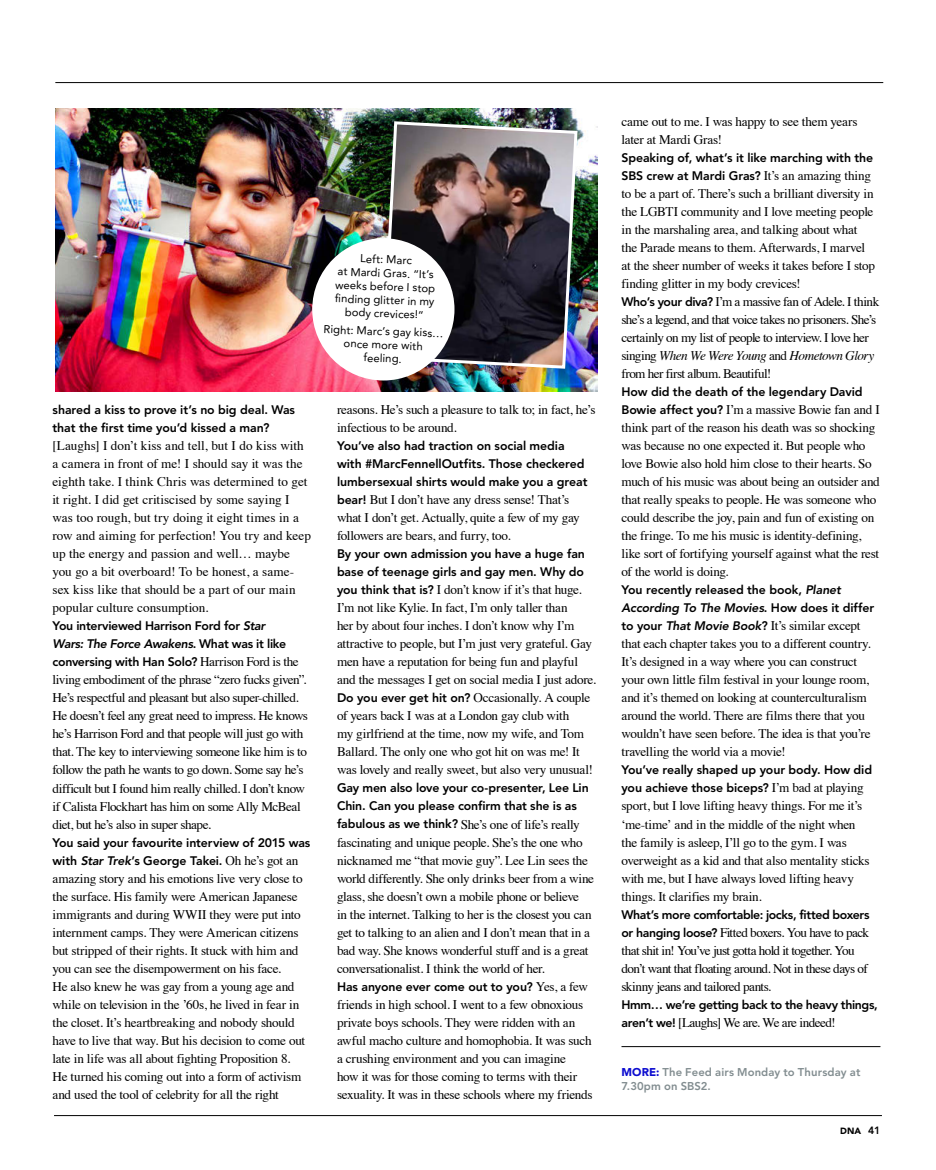
<style>
.page{position:relative;width:936px;height:1170px;background:#fff}
.page>*{position:absolute;margin:0;border:0;box-sizing:border-box;transform-origin:0 0}
.t1{font:13.2px/18px "Times";letter-spacing:-.02em;color:#000}
.t2{font:13.2px/18px "Times";color:#000}
.t3{font:13.2px/18px "Times";letter-spacing:-.045em;color:#000}
.t4{font:13.2px "Times";letter-spacing:-.04em;color:#000}
.t5{font:800 12.3px/18px "Avenir LT Std";letter-spacing:-.01em;color:#000}
.t6{font:800 12.3px "Avenir LT Std";letter-spacing:-.03em;color:#000}
.t7{font:11.25px/13.5px "Avenir LT Std";color:#000;text-align:center}
.t8{font:800 11.25px/13.5px "Avenir LT Std";letter-spacing:.01em;color:#828d90}
.t9{font:900 9px "Avenir LT Std";color:#000}
.s1{font-style:italic}
.s2{font-family:"Times";font-weight:400;font-size:13.2px}
.s3{font-family:"Avenir LT Std";font-weight:800;font-size:12.3px}
.s4{font-family:"Avenir LT Std";font-weight:800;font-style:italic;font-size:12.3px}
.s5{font-weight:900;color:#0d0dd0}
.s6{font-weight:800;font-size:10.5px}
</style>
<div class="page">
<hr style="left:54px;top:1115px;width:827px;height:1px;background:#000">
<img style="left:55px;top:108px;width:542px;height:283px">
<hr style="left:55px;top:82px;width:828px;height:1px;background:#000">
<img style="left:380px;top:120px;width:199px;height:250px">
<div style="left:312px;top:238px;width:142px;height:142px;background:#fff;border-radius:50%"></div>
<hr style="left:621px;top:1046px;width:259px;height:1px;background:#000">
<p class="t7" style="left:336px;top:251px;width:102px;rotate:2deg">Left: Marc<br>at Mardi Gras. “It’s weeks before I stop fi nding glitter in my body crevices!”</p>
<p class="t7" style="left:324px;top:322px;width:121px;rotate:2deg">Right: Marc’s gay kiss… once more with feeling.</p>
<p class="t5" style="left:52px;top:401px;width:244px">shared a kiss to prove it’s no big deal. Was that the first time you’d kissed a man?</p>
<p class="t2" style="left:52px;top:435px;width:260px">[Laughs] I don’t kiss and tell, but I do kiss with a camera in front of me! I should say it was the eighth take. I think Chris was determined to get it right. I did get critiscised by some saying I was too rough, but try doing it eight times in a row and aiming for perfection! You try and keep up the energy and passion and well… maybe you go a bit overboard! To be honest, a same&shy;sex kiss like that should be a part of our main popular culture consumption.</p>
<p class="t5" style="left:52px;top:617px;width:248px">You interviewed Harrison Ford for <span class="s1">Star<br>Wars: The Force Awakens</span>. What was it like conversing with Han Solo? <span class="s2">Harrison Ford is the</span></p>
<p class="t1" style="left:52px;top:669px;width:257px">living embodiment of the phrase “zero fucks given”.<br>He’s respectful and pleasant but also super-chilled.<br>He doesn’t feel any great need to impress. He knows he’s Harrison Ford and that people will just go with that. The key to interviewing someone like him is to follow the path he wants to go down. Some say he’s difficult but I found him really chilled. I don’t know if Calista Flockhart has him on some Ally McBeal diet, but he’s also in super shape.</p>
<p class="t5" style="left:52px;top:833px;width:259px">You said your favourite interview of 2015 was with <span class="s1">Star Trek</span>’s George Takei. <span class="s2">Oh he’s got an</span></p>
<p class="t1" style="left:53px;top:867px;width:254px">amazing story and his emotions live very close to the surface. His family were American Japanese immigrants and during WWII they were put into internment camps. They were American citizens but stripped of their rights. It stuck with him and you can see the disempowerment on his face.<br>He also knew he was gay from a young age and while on television in the ’60s, he lived in fear in the closet. It’s heartbreaking and nobody should have to live that way. But his decision to come out late in life was all about fighting Proposition 8.<br>He turned his coming out into a form of activism and used the tool of celebrity for all the right</p>
<p class="t1" style="left:337px;top:400px;width:260px">reasons. He’s such a pleasure to talk to; in fact, he’s infectious to be around.</p>
<p class="t5" style="left:337px;top:437px;width:252px">You’ve also had traction on social media with #MarcFennellOutfits. Those checkered lumbersexual shirts would make you a great</p>
<p class="t1" style="left:337px;top:489px;width:244px"><span class="s3">bear!</span> But I don’t have any dress sense! That’s what I don’t get. Actually, quite a few of my gay followers are bears, and furry, too.</p>
<p class="t5" style="left:337px;top:545px;width:249px">By your own admission you have a huge fan base of teenage girls and gay men. Why do</p>
<p class="t1" style="left:337px;top:579px;width:260px"><span class="s3">you think that is?</span> I don’t know if it’s that huge.<br>I’m not like Kylie. In fact, I’m only taller than<br>her by about four inches. I don’t know why I’m attractive to people, but I’m just very grateful. Gay men have a reputation for being fun and playful and the messages I get on social media I just adore.<br><span class="s3">Do you ever get hit on?</span> Occasionally. A couple of years back I was at a London gay club with<br>my girlfriend at the time, now my wife, and Tom Ballard. The only one who got hit on was me! It was lovely and really sweet, but also very unusual!</p>
<p class="t5" style="left:337px;top:779px;width:253px">Gay men also love your co-presenter, Lee Lin<br>Chin. Can you please confirm that she is as</p>
<p class="t1" style="left:337px;top:813px;width:258px"><span class="s3">fabulous as we think?</span> She’s one of life’s really fascinating and unique people. She’s the one who nicknamed me “that movie guy”. Lee Lin sees the world differently. She only drinks beer from a wine glass, she doesn’t own a mobile phone or believe<br>in the internet. Talking to her is the closest you can get to talking to an alien and I don’t mean that in a bad way. She knows wonderful stuff and is a great conversationalist. I think the world of her.</p>
<p class="t5" style="left:337px;top:977px;width:252px">Has anyone ever come out to you? <span class="s2">Yes, a few</span></p>
<p class="t1" style="left:337px;top:993px;width:257px">friends in high school. I went to a few obnoxious private boys schools. They were ridden with an awful macho culture and homophobia. It was such a crushing environment and you can imagine<br>how it was for those coming to terms with their sexuality. It was in these schools where my friends</p>
<p class="t1" style="left:621px;top:111px;width:237px">came out to me. I was happy to see them years later at Mardi Gras!</p>
<p class="t5" style="left:621px;top:149px;width:253px">Speaking of, what’s it like marching with the<br>SBS crew at Mardi Gras? <span class="s2">It’s an amazing thing</span></p>
<p class="t1" style="left:621px;top:183px;width:259px">to be a part of. There’s such a brilliant diversity in the LGBTI community and I love meeting people in the marshaling area, and talking about what<br>the Parade means to them. Afterwards, I marvel<br>at the sheer number of weeks it takes before I stop finding glitter in my body crevices!<br><span class="s3">Who’s your diva?</span> I’m a massive fan of Adele. I think she’s a legend, and that voice takes no prisoners. She’s certainly on my list of people to interview. I love her singing <span class="s1">When We Were Young</span> and <span class="s1">Hometown Glory </span>from her first album. Beautiful!</p>
<p class="t5" style="left:621px;top:383px;width:242px">How did the death of the legendary David</p>
<p class="t1" style="left:621px;top:399px;width:260px"><span class="s3">Bowie affect you?</span> I’m a massive Bowie fan and I think part of the reason his death was so shocking was because no one expected it. But people who love Bowie also hold him close to their hearts. So much of his music was about being an outsider and that really speaks to people. He was someone who could describe the joy, pain and fun of existing on the fringe. To me his music is identity-defining, like sort of fortifying yourself against what the rest of the world is doing.</p>
<p class="t5" style="left:621px;top:581px;width:254px">You recently released the book, <span class="s1">Planet<br>According To The Movies</span>. How does it differ</p>
<p class="t1" style="left:621px;top:615px;width:251px"><span class="s3">to your</span> <span class="s4">That Movie Book</span><span class="s3">?</span> It’s similar except that each chapter takes you to a different country.<br>It’s designed in a way where you can construct your own little film festival in your lounge room, and it’s themed on looking at counterculturalism around the world. There are films there that you wouldn’t have seen before. The idea is that you’re travelling the world via a movie!</p>
<p class="t5" style="left:621px;top:761px;width:252px">You’ve really shaped up your body. How did you achieve those biceps? <span class="s2">I’m bad at playing</span></p>
<p class="t1" style="left:621px;top:795px;width:250px">sport, but I love lifting heavy things. For me it’s ‘me-time’ and in the middle of the night when the family is asleep, I’ll go to the gym. I was overweight as a kid and that also mentality sticks with me, but I have always loved lifting heavy things. It clarifies my brain.</p>
<p class="t6" style="left:621px;top:906px;width:249px">What’s more comfortable: jocks, fitted boxers</p>
<p class="t3" style="left:621px;top:921px;width:249px"><span class="s3">or hanging loose?</span> Fitted boxers. You have to pack that shit in! You’ve just gotta hold it together. You don’t want that floating around. Not in these days of skinny jeans and tailored pants.</p>
<p class="t6" style="left:621px;top:996px;width:258px">Hmm… we’re getting back to the heavy things,</p>
<p class="t4" style="left:621px;top:1009px;width:215px"><span class="s3">aren’t we!</span> [Laughs] We are. We are indeed!</p>
<p class="t8" style="left:621px;top:1065px;width:240px"><span class="s5">MORE:</span> The Feed airs Monday to Thursday at<br>7.30pm on SBS2.</p>
<p class="t9" style="left:840px;top:1124px;width:42px">DNA <span class="s6">41</span></p>
</div>
